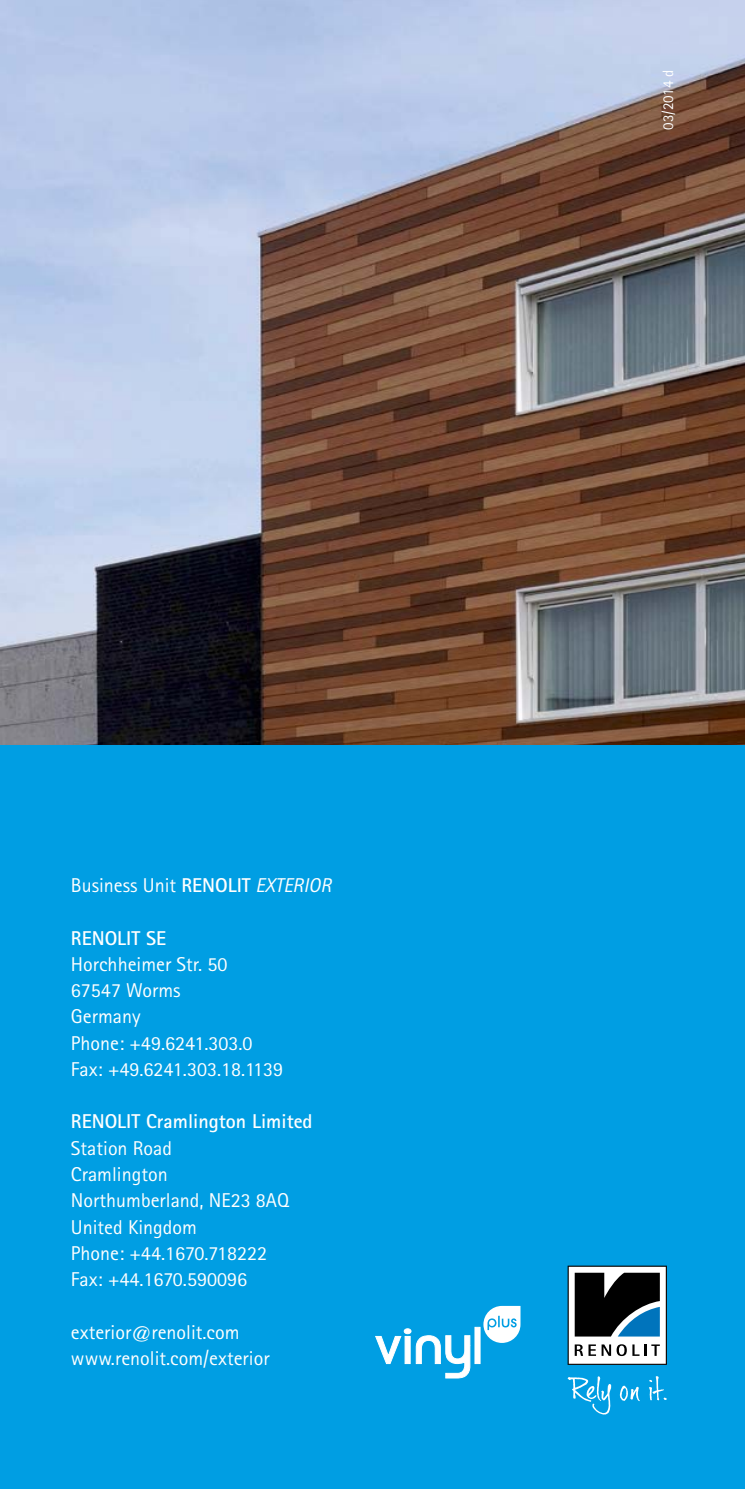
<style>
.page{position:relative;width:745px;height:1489px;background:#fff}
.page>*{position:absolute;margin:0;border:0;box-sizing:border-box;transform-origin:0 0}
.t1{font:20px/26.2px "Rotis Sans Serif Pro";color:#fff}
.t2{font:700 20px "Rotis Sans Serif Pro";color:#fff}
.t3{font:15px "Rotis Sans Serif Pro";color:#fff}
.s1{font-weight:700}
.s2{font-style:italic}
</style>
<div class="page">
<div style="left:0;top:690px;width:744px;height:798px;background:#009ee3"></div>
<img style="left:0;top:0;width:744px;height:744px">
<svg style="left:483px;top:1305px;width:37px;height:37px"></svg>
<svg style="left:474px;top:1326px;width:6px;height:37px"></svg>
<svg style="left:375px;top:1328px;width:95px;height:50px"></svg>
<div style="left:403px;top:1328px;width:8px;height:5px;border:1px solid #fff;border-radius:50%"></div>
<svg style="left:567px;top:1265px;width:99px;height:99px;background:#6c787f"></svg>
<svg style="left:619px;top:1385px;width:20px;height:15px"></svg>
<svg style="left:649px;top:1376px;width:17px;height:24px"></svg>
<svg style="left:567px;top:1376px;width:44px;height:38px"></svg>
<p class="t1" style="left:71px;top:872px;width:261px">Business Unit <span class="s1">RENOLIT</span> <span class="s2">EXTERIOR</span></p>
<p class="t2" style="left:71px;top:925px;width:97px">RENOLIT SE</p>
<p class="t1" style="left:71px;top:951px;width:213px">Horchheimer Str. 50<br>67547 Worms<br>Germany<br>Phone: +49.6241.303.0<br>Fax: +49.6241.303.18.1139</p>
<p class="t2" style="left:71px;top:1108px;width:243px">RENOLIT Cramlington Limited</p>
<p class="t1" style="left:71px;top:1134px;width:220px">Station Road<br>Cramlington<br>Northumberland, NE23 8AQ<br>United Kingdom<br>Phone: +44.1670.718222<br>Fax: +44.1670.590096</p>
<p class="t1" style="left:71px;top:1318px;width:200px">exterior@renolit.com www.renolit.com/exterior</p>
<p class="t3" style="left:659px;top:130px;width:61px;rotate:-90deg">03/2014 d</p>
</div>
